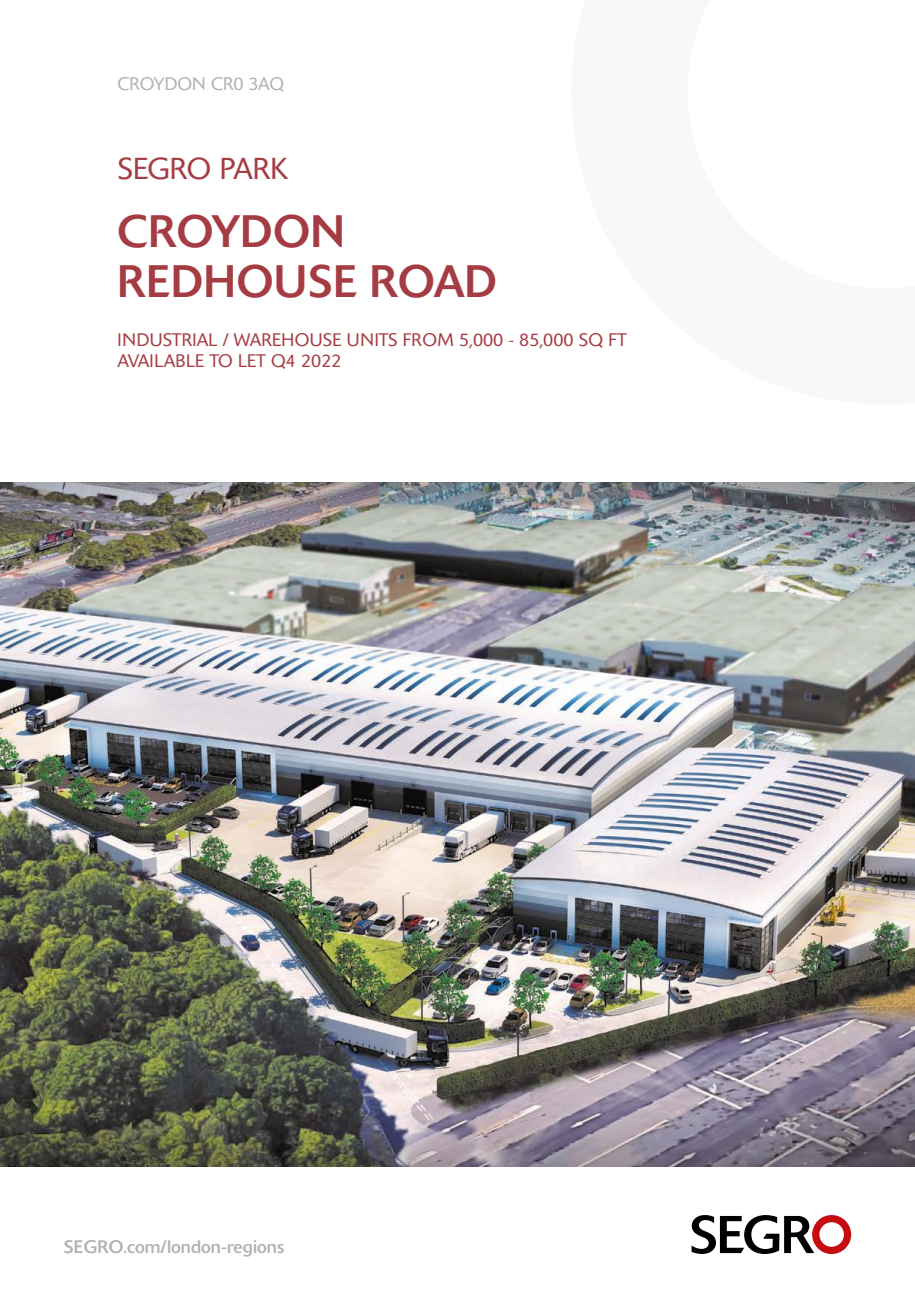
<style>
.page{position:relative;width:915px;height:1297px;background:#fff}
.page>*{position:absolute;margin:0;border:0;box-sizing:border-box;transform-origin:0 0}
.t1{font:45px/49.2px "Delta BQ";letter-spacing:.02em;color:#a63c43}
.t2{font:300 30px "Delta BQ";letter-spacing:-.005em;color:#a63c43}
.t3{font:300 18px/21.6px "Delta BQ";color:#a63c43}
.t4{font:18px "Delta BQ";color:#b3b2b2}
.t5{font:300 18px "Delta BQ";letter-spacing:-.005em;color:#b3b2b2}
</style>
<div class="page">
<img style="left:0;top:483px;width:914px;height:684px">
<svg style="left:691px;top:1215px;width:159px;height:39px"></svg>
<p class="t5" style="left:117px;top:73px;width:168px">CROYDON CR0 3AQ</p>
<h2 class="t2" style="left:117px;top:150px;width:172px">SEGRO PARK</h2>
<h1 class="t1" style="left:117px;top:207px;width:380px">CROYDON<br>REDHOUSE ROAD</h1>
<p class="t3" style="left:117px;top:329px;width:510px">INDUSTRIAL / WAREHOUSE UNITS FROM 5,000 - 85,000 SQ FT<br>AVAILABLE TO LET Q4 2022</p>
<p class="t4" style="left:64px;top:1236px;width:222px">SEGRO.com/london-regions</p>
</div>
